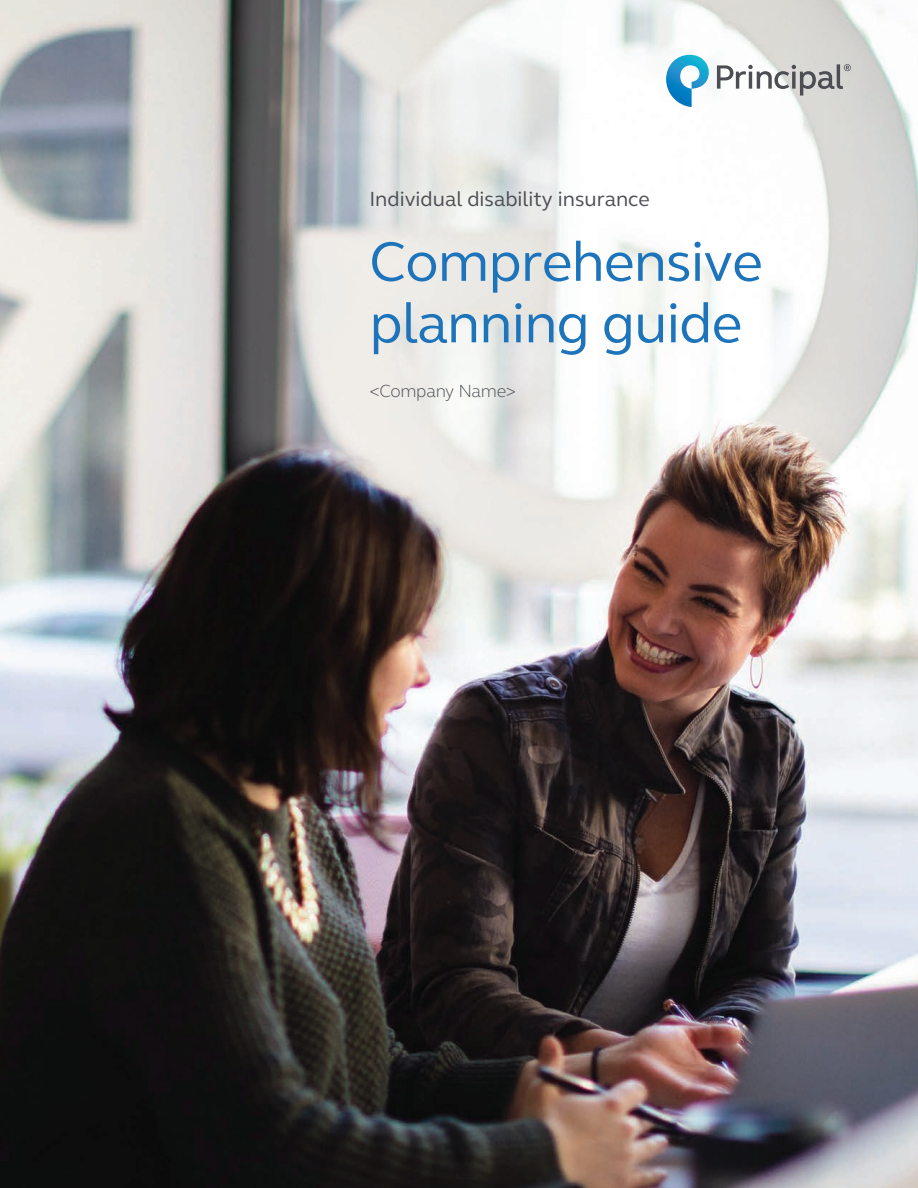
<style>
.page{position:relative;width:918px;height:1188px;background:#fff}
.page>*{position:absolute;margin:0;border:0;box-sizing:border-box;transform-origin:0 0}
.CvrHead{font:57px/61.5px "FS Elliot Pro";letter-spacing:-.015em;color:#1e74bb}
.Product_Identifier{font:21px "FS Elliot Pro";color:#4d4e53}
.Presented_to{font:300 18px "FS Elliot Pro";letter-spacing:-.015em;color:#4d4e53}
</style>
<div class="page">
<img style="left:0;top:0;width:918px;height:1188px">
<svg style="left:225px;top:0;width:693px;height:652px"></svg>
<svg style="left:666px;top:55px;width:43px;height:52px"></svg>
<svg style="left:717px;top:64px;width:134px;height:32px"></svg>
<p class="Product_Identifier" style="left:369px;top:185px;width:282px">Individual disability insurance</p>
<h1 class="CvrHead" style="left:369px;top:229px;width:395px">Comprehensive planning guide</h1>
<p class="Presented_to" style="left:369px;top:379px;width:148px">&lt;Company Name&gt;</p>
</div>
